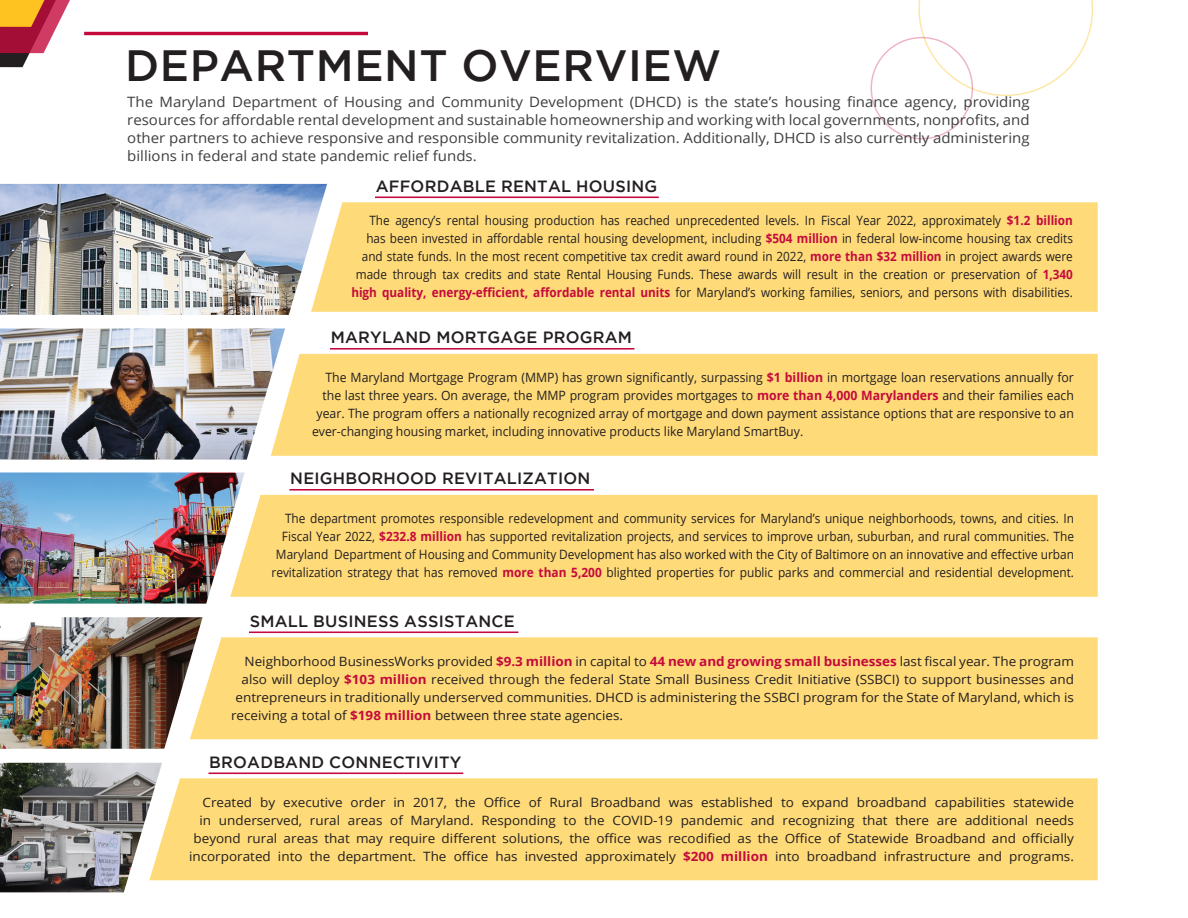
<style>
.page{position:relative;width:1188px;height:918px;background:#fff}
.page>*{position:absolute;margin:0;border:0;box-sizing:border-box;transform-origin:0 0}
.t1{font:500 43.65px "Gotham";letter-spacing:.015em;color:#231f20}
.t2{font:500 16.35px "Gotham";letter-spacing:.015em;color:#231f20}
.t3{font:14.25px/18px "Open Sans";color:#3e3e3f;text-align:justify;scale:1.05 1}
.t4{font:12.9px/18px "Open Sans";color:#231f20;text-align:right;scale:1.05 1}
.t5{font:12.9px/18px "Open Sans";color:#231f20;text-align:right;scale:.92 1}
.t6{font:12.9px/18px "Open Sans";color:#231f20;text-align:right;scale:.93 1}
.t7{font:12.9px "Open Sans";color:#231f20;scale:.96 1}
.s1{font-weight:700;color:#c40a3c}
</style>
<div class="page">
<div style="left:327px;top:202px;width:771px;height:110px;background:#feda79"></div>
<svg style="left:918px;top:0;width:175px;height:96px"></svg>
<div style="left:871px;top:37px;width:102px;height:102px;border:2px solid #c40a3c;border-radius:50%"></div>
<div style="left:285px;top:354px;width:813px;height:102px;background:#feda79"></div>
<hr style="left:330px;top:348px;width:304px;height:2px;background:#c40a3c">
<div style="left:245px;top:495px;width:853px;height:102px;background:#feda79"></div>
<hr style="left:290px;top:489px;width:304px;height:2px;background:#c40a3c">
<div style="left:203px;top:637px;width:895px;height:102px;background:#feda79"></div>
<hr style="left:249px;top:631px;width:269px;height:2px;background:#c40a3c">
<div style="left:162px;top:778px;width:936px;height:102px;background:#feda79"></div>
<hr style="left:208px;top:772px;width:255px;height:2px;background:#c40a3c">
<hr style="left:84px;top:32px;width:284px;height:3px;background:#c40a3c">
<img style="left:0;top:328px;width:285px;height:132px">
<img style="left:0;top:617px;width:203px;height:132px">
<img style="left:0;top:763px;width:162px;height:129px">
<img style="left:0;top:472px;width:245px;height:132px">
<img style="left:0;top:184px;width:327px;height:131px">
<hr style="left:375px;top:196px;width:284px;height:2px;background:#c40a3c">
<svg style="left:0;top:0;width:70px;height:67px"></svg>
<h1 class="t1" style="left:125px;top:41px;width:598px">DEPARTMENT OVERVIEW</h1>
<p class="t3" style="left:127px;top:92px;width:861px">The Maryland Department of Housing and Community Development (DHCD) is the state’s housing finance agency, providing resources for affordable rental development and sustainable homeownership and working with local governments, nonprofits, and other partners to achieve responsive and responsible community revitalization. Additionally, DHCD is also currently administering billions in federal and state pandemic relief funds.</p>
<p class="t2" style="left:376px;top:176px;width:283px">AFFORDABLE RENTAL HOUSING</p>
<p class="t5" style="left:351px;top:211px;width:786px">The agency’s rental housing production has reached unprecedented levels. In Fiscal Year 2022, approximately <span class="s1">$1.2 billion </span>has been invested in affordable rental housing development, including <span class="s1">$504 million</span> in federal low-income housing tax credits and state funds. In the most recent competitive tax credit award round in 2022, <span class="s1">more than $32 million</span> in project awards were made through tax credits and state Rental Housing Funds. These awards will result in the creation or preservation of <span class="s1">1,340 high quality, energy-efficient, affordable rental units</span> for Maryland’s working families, seniors, and persons with disabilities.</p>
<p class="t2" style="left:331px;top:328px;width:303px">MARYLAND MORTGAGE PROGRAM</p>
<p class="t7" style="left:326px;top:369px;width:781px">The Maryland Mortgage Program (MMP) has grown significantly, surpassing <span class="s1">$1 billion</span> in mortgage loan reservations annually for</p>
<p class="t7" style="left:323px;top:387px;width:784px">the last three years. On average, the MMP program provides mortgages to <span class="s1">more than 4,000 Marylanders</span> and their families each</p>
<p class="t7" style="left:317px;top:405px;width:791px">year. The program offers a nationally recognized array of mortgage and down payment assistance options that are responsive to an</p>
<p class="t7" style="left:312px;top:423px;width:513px">ever-changing housing market, including innovative products like Maryland SmartBuy.</p>
<p class="t2" style="left:290px;top:469px;width:302px">NEIGHBORHOOD REVITALIZATION</p>
<p class="t6" style="left:271px;top:509px;width:864px">The department promotes responsible redevelopment and community services for Maryland’s unique neighborhoods, towns, and cities. In Fiscal Year 2022, <span class="s1">$232.8 million</span> has supported revitalization projects, and services to improve urban, suburban, and rural communities. The Maryland Department of Housing and Community Development has also worked with the City of Baltimore on an innovative and effective urban revitalization strategy that has removed <span class="s1">more than 5,200</span> blighted properties for public parks and commercial and residential development.</p>
<p class="t2" style="left:250px;top:611px;width:267px">SMALL BUSINESS ASSISTANCE</p>
<p class="t4" style="left:244px;top:652px;width:791px">Neighborhood BusinessWorks provided <span class="s1">$9.3 million</span> in capital to <span class="s1">44 new and growing small businesses</span> last fiscal year. The program</p>
<p class="t4" style="left:242px;top:670px;width:794px">also will deploy <span class="s1">$103 million</span> received through the federal State Small Business Credit Initiative (SSBCI) to support businesses and</p>
<p class="t4" style="left:235px;top:688px;width:800px">entrepreneurs in traditionally underserved communities. DHCD is administering the SSBCI program for the State of Maryland, which is</p>
<p class="t4" style="left:231px;top:706px;width:375px">receiving a total of <span class="s1">$198 million</span> between three state agencies.</p>
<p class="t2" style="left:209px;top:752px;width:254px">BROADBAND CONNECTIVITY</p>
<p class="t4" style="left:189px;top:793px;width:844px">Created by executive order in 2017, the Office of Rural Broadband was established to expand broadband capabilities statewide in underserved, rural areas of Maryland. Responding to the COVID-19 pandemic and recognizing that there are additional needs beyond rural areas that may require different solutions, the office was recodified as the Office of Statewide Broadband and officially incorporated into the department. The office has invested approximately <span class="s1">$200 million</span> into broadband infrastructure and programs.</p>
</div>
